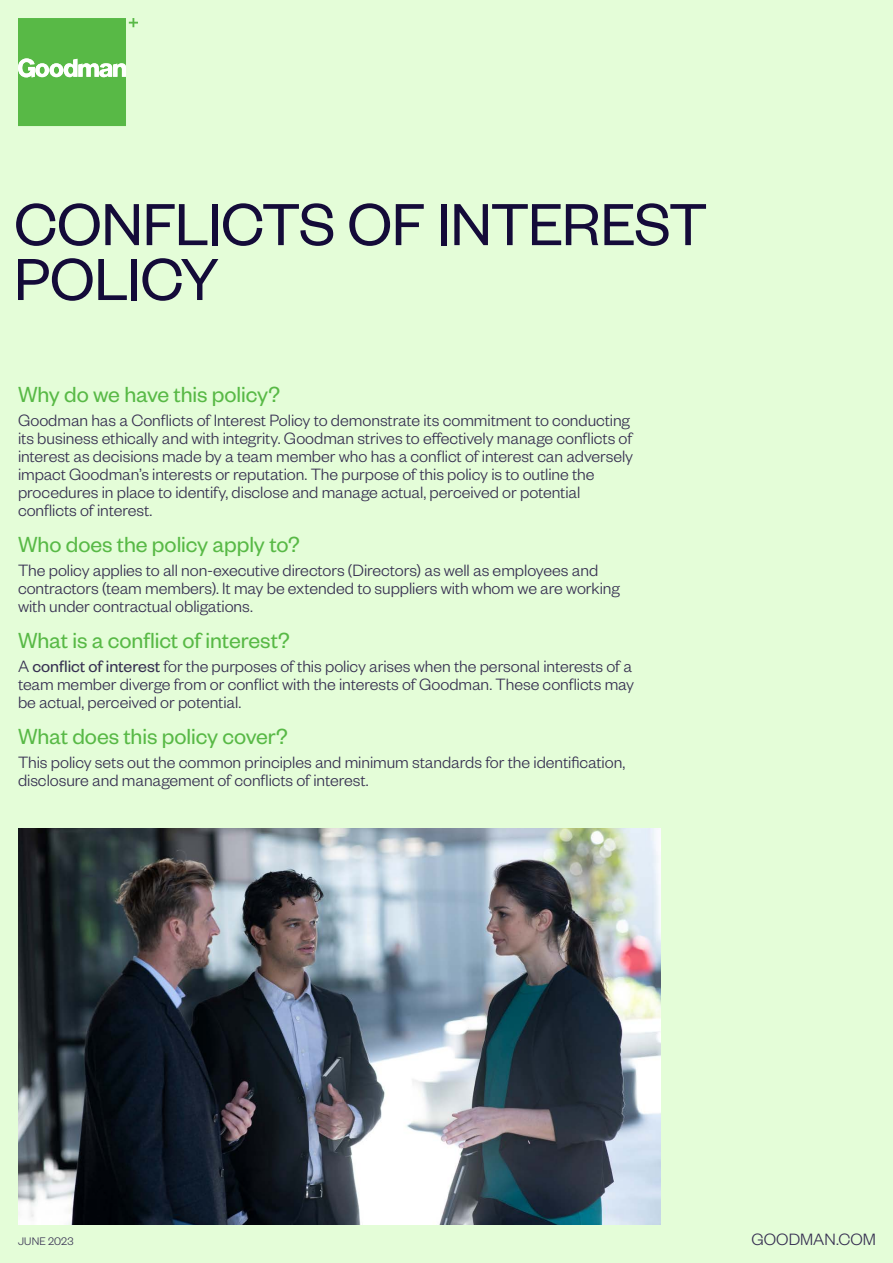
<style>
.page{position:relative;width:893px;height:1263px;background:#e4fdd8}
.page>*{position:absolute;margin:0;border:0;box-sizing:border-box;transform-origin:0 0}
.t1{font:65.1px/54.9px "Founders Grotesk";letter-spacing:-.02em;color:#140b39}
.t2{font:24px "Founders Grotesk";letter-spacing:-.005em;color:#58b946}
.t3{font:300 18px/18px "Founders Grotesk";letter-spacing:-.005em;color:#362f51}
.t4{font:300 12px "Founders Grotesk";letter-spacing:.015em;color:#362f51}
.s1{font-weight:400}
</style>
<div class="page">
<svg style="left:18px;top:18px;width:120px;height:108px;background:#73c563"></svg>
<img style="left:18px;top:828px;width:643px;height:396px">
<h1 class="t1" style="left:14px;top:194px;width:695px">CONFLICTS OF INTEREST<br>POLICY</h1>
<h2 class="t2" style="left:18px;top:380px;width:264px">Why do we have this policy?</h2>
<p class="t3" style="left:18px;top:410px;width:617px">Goodman has a Conflicts of Interest Policy to demonstrate its commitment to conducting its business ethically and with integrity. Goodman strives to effectively manage conflicts of interest as decisions made by a team member who has a conflict of interest can adversely impact Goodman’s interests or reputation. The purpose of this policy is to outline the procedures in place to identify, disclose and manage actual, perceived or potential conflicts of interest.</p>
<h2 class="t2" style="left:18px;top:530px;width:283px">Who does the policy apply to?</h2>
<p class="t3" style="left:18px;top:560px;width:603px">The policy applies to all non-executive directors (Directors) as well as employees and contractors (team members). It may be extended to suppliers with whom we are working with under contractual obligations.</p>
<h2 class="t2" style="left:18px;top:626px;width:273px">What is a conflict of interest?</h2>
<p class="t3" style="left:18px;top:656px;width:618px">A <span class="s1">conflict of interest</span> for the purposes of this policy arises when the personal interests of a team member diverge from or conflict with the interests of Goodman. These conflicts may be actual, perceived or potential.</p>
<h2 class="t2" style="left:18px;top:722px;width:271px">What does this policy cover?</h2>
<p class="t3" style="left:18px;top:752px;width:609px">This policy sets out the common principles and minimum standards for the identification, disclosure and management of conflicts of interest.</p>
<p class="t4" style="left:18px;top:1234px;width:57px">JUNE 2023</p>
<p class="t3" style="left:752px;top:1229px;width:126px">GOODMAN.COM</p>
</div>
